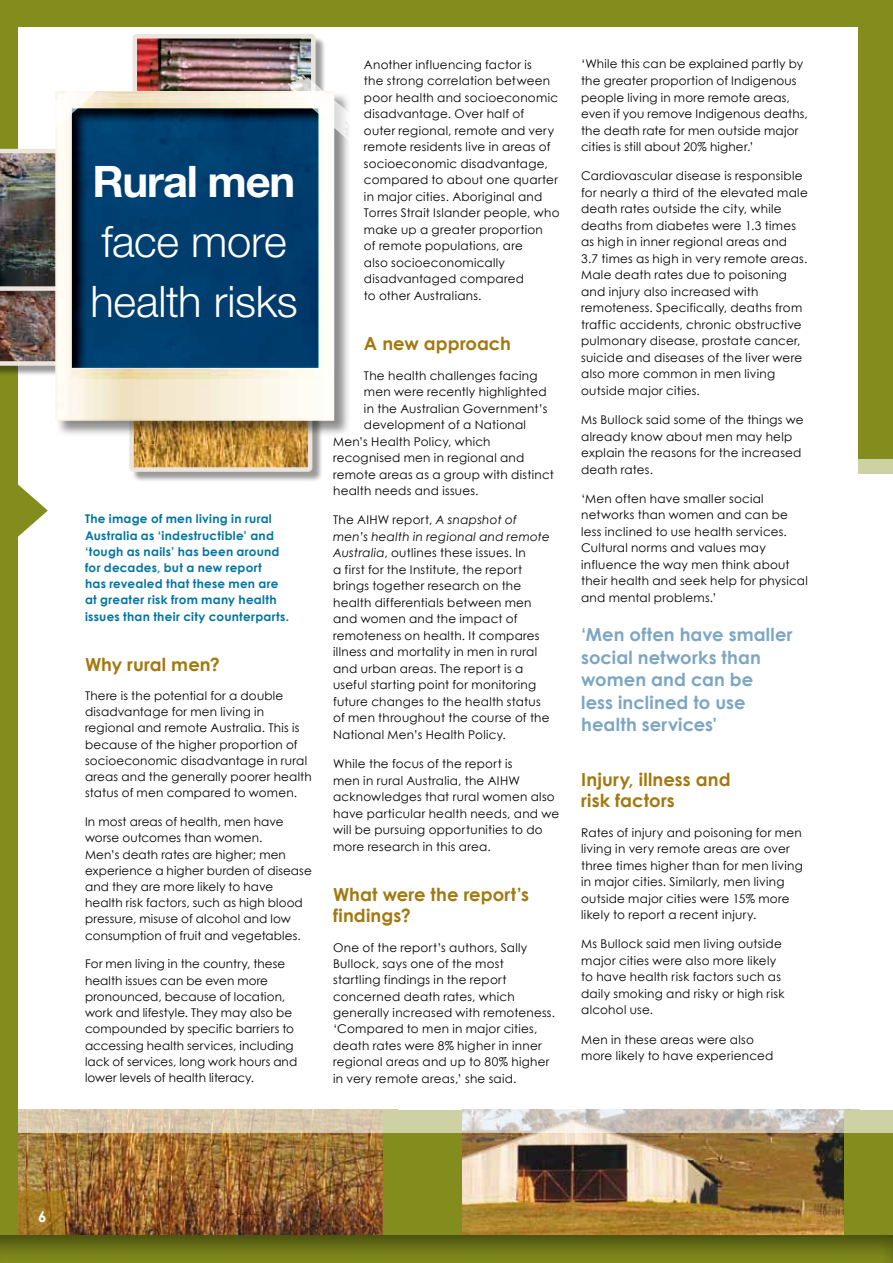
<style>
.page{position:relative;width:893px;height:1263px;background:#fff}
.page>*{position:absolute;margin:0;border:0;box-sizing:border-box;transform-origin:0 0}
.t1{font:300 43.5px/60px "Helvetica Neue LT Std";letter-spacing:-.005em;color:#fff}
.t2{font:700 43.5px "Helvetica Neue LT Std";letter-spacing:-.03em;color:#fff}
.t3{font:700 18px/22.5px "Century Gothic";letter-spacing:.005em;color:#7da6c4}
.t4{font:700 18px/21px "Century Gothic";letter-spacing:.005em;color:#a3780f}
.t5{font:700 15px "Century Gothic";color:#fff}
.t6{font:12px/16.5px "Century Gothic";letter-spacing:.02em;color:#000}
.t7{font:700 12px/16.2px "Century Gothic";letter-spacing:.02em;color:#0075a2}
.s1{font-style:italic}
</style>
<div class="page">
<img style="left:17px;top:1133px;width:366px;height:100px">
<svg style="left:17px;top:1191px;width:48px;height:42px;background:#a17722"></svg>
<div style="left:383px;top:1111px;width:98px;height:152px;background:#828d1d"></div>
<img style="left:462px;top:1133px;width:382px;height:100px">
<div style="left:844px;top:1111px;width:49px;height:152px;background:#828d1d"></div>
<svg style="left:17px;top:1094px;width:876px;height:39px"></svg>
<div style="left:859px;top:16px;width:34px;height:457px;background:#828d1d"></div>
<div style="left:560px;top:459px;width:333px;height:22px;background:#fff"></div>
<div style="left:0;top:0;width:893px;height:26px;background:#828d1d"></div>
<svg style="left:17px;top:469px;width:31px;height:83px"></svg>
<div style="left:0;top:0;width:17px;height:1263px;background:#828d1d"></div>
<div style="left:0;top:1233px;width:893px;height:30px;background:#000;opacity:.49"></div>
<div style="left:0;top:286px;width:134px;height:91px;background:#000;opacity:.4"></div>
<img style="left:0;top:149px;width:55px;height:217px">
<div style="left:131px;top:394px;width:192px;height:89px;background:#000;opacity:.4"></div>
<img style="left:134px;top:437px;width:173px;height:30px">
<div style="left:129px;top:392px;width:183px;height:80px;border:4px solid #ece5dd;border-radius:2px"></div>
<img style="left:138px;top:39px;width:173px;height:52px">
<div style="left:133px;top:34px;width:183px;height:144px;border:4px solid #ece5dd;border-radius:2px"></div>
<div style="left:56px;top:91px;width:295px;height:346px;background:#000;opacity:.45"></div>
<img style="left:55px;top:91px;width:279px;height:330px">
<svg style="left:286px;top:74px;width:65px;height:68px"></svg>
<svg style="left:55px;top:91px;width:49px;height:51px"></svg>
<img style="left:70px;top:103px;width:261px;height:275px">
<h1 class="t2" style="left:93px;top:154px;width:204px">Rural men</h1>
<h1 class="t1" style="left:90px;top:210px;width:209px">face more health risks</h1>
<p class="t7" style="left:85px;top:510px;width:206px">The image of men living in rural<br>Australia as ‘indestructible’ and ‘tough as nails’ has been around for decades, but a new report<br>has revealed that these men are at greater risk from many health issues than their city counterparts.</p>
<h2 class="t4" style="left:85px;top:653px;width:136px">Why rural men?</h2>
<p class="t6" style="left:85px;top:687px;width:228px">There is the potential for a double disadvantage for men living in regional and remote Australia. This is because of the higher proportion of socioeconomic disadvantage in rural areas and the generally poorer health status of men compared to women.</p>
<p class="t6" style="left:85px;top:813px;width:228px">In most areas of health, men have worse outcomes than women.<br>Men’s death rates are higher; men experience a higher burden of disease and they are more likely to have health risk factors, such as high blood pressure, misuse of alcohol and low consumption of fruit and vegetables.</p>
<p class="t6" style="left:85px;top:956px;width:214px">For men living in the country, these health issues can be even more pronounced, because of location, work and lifestyle. They may also be compounded by specific barriers to accessing health services, including lack of services, long work hours and lower levels of health literacy.</p>
<p class="t6" style="left:364px;top:56px;width:197px">Another influencing factor is<br>the strong correlation between poor health and socioeconomic disadvantage. Over half of<br>outer regional, remote and very remote residents live in areas of socioeconomic disadvantage, compared to about one quarter in major cities. Aboriginal and<br>Torres Strait Islander people, who make up a greater proportion<br>of remote populations, are<br>also socioeconomically disadvantaged compared<br>to other Australians.</p>
<h2 class="t4" style="left:364px;top:332px;width:148px">A new approach</h2>
<p class="t6" style="left:364px;top:367px;width:175px">The health challenges facing</p>
<p class="t6" style="left:364px;top:383px;width:184px">men were recently highlighted</p>
<p class="t6" style="left:364px;top:400px;width:185px">in the Australian Government’s</p>
<p class="t6" style="left:364px;top:416px;width:163px">development of a National</p>
<p class="t6" style="left:333px;top:433px;width:159px">Men’s Health Policy, which</p>
<p class="t6" style="left:333px;top:449px;width:193px">recognised men in regional and</p>
<p class="t6" style="left:333px;top:466px;width:222px">remote areas as a group with distinct</p>
<p class="t6" style="left:333px;top:482px;width:147px">health needs and issues.</p>
<p class="t6" style="left:333px;top:512px;width:218px">The AIHW report, <span class="s1">A snapshot of men’s health in regional and remote Australia</span>, outlines these issues. In<br>a first for the Institute, the report brings together research on the health differentials between men and women and the impact of remoteness on health. It compares illness and mortality in men in rural and urban areas. The report is a useful starting point for monitoring future changes to the health status of men throughout the course of the National Men’s Health Policy.</p>
<p class="t6" style="left:333px;top:755px;width:228px">While the focus of the report is<br>men in rural Australia, the AIHW acknowledges that rural women also have particular health needs, and we will be pursuing opportunities to do more research in this area.</p>
<h2 class="t4" style="left:333px;top:883px;width:198px">What were the report’s findings?</h2>
<p class="t6" style="left:333px;top:939px;width:224px">One of the report’s authors, Sally Bullock, says one of the most<br>startling findings in the report concerned death rates, which generally increased with remoteness. ‘Compared to men in major cities, death rates were 8% higher in inner regional areas and up to 80% higher in very remote areas,’ she said.</p>
<p class="t6" style="left:581px;top:56px;width:228px">‘While this can be explained partly by the greater proportion of Indigenous people living in more remote areas, even if you remove Indigenous deaths, the death rate for men outside major cities is still about 20% higher.’</p>
<p class="t6" style="left:581px;top:167px;width:228px">Cardiovascular disease is responsible for nearly a third of the elevated male death rates outside the city, while deaths from diabetes were 1.3 times as high in inner regional areas and<br>3.7 times as high in very remote areas.<br>Male death rates due to poisoning and injury also increased with remoteness. Specifically, deaths from traffic accidents, chronic obstructive pulmonary disease, prostate cancer, suicide and diseases of the liver were also more common in men living outside major cities.</p>
<p class="t6" style="left:581px;top:411px;width:224px">Ms Bullock said some of the things we already know about men may help explain the reasons for the increased death rates.</p>
<p class="t6" style="left:581px;top:490px;width:228px">‘Men often have smaller social networks than women and can be less inclined to use health services.<br>Cultural norms and values may influence the way men think about their health and seek help for physical and mental problems.’</p>
<h2 class="t3" style="left:581px;top:623px;width:213px">‘Men often have smaller social networks than women and can be<br>less inclined to use health services'</h2>
<h2 class="t4" style="left:581px;top:768px;width:151px">Injury, illness and risk factors</h2>
<p class="t6" style="left:581px;top:824px;width:223px">Rates of injury and poisoning for men living in very remote areas are over three times higher than for men living in major cities. Similarly, men living outside major cities were 15% more likely to report a recent injury.</p>
<p class="t6" style="left:581px;top:936px;width:205px">Ms Bullock said men living outside major cities were also more likely to have health risk factors such as daily smoking and risky or high risk alcohol use.</p>
<p class="t6" style="left:581px;top:1031px;width:194px">Men in these areas were also more likely to have experienced</p>
<p class="t5" style="left:38px;top:1205px;width:10px">6</p>
</div>
